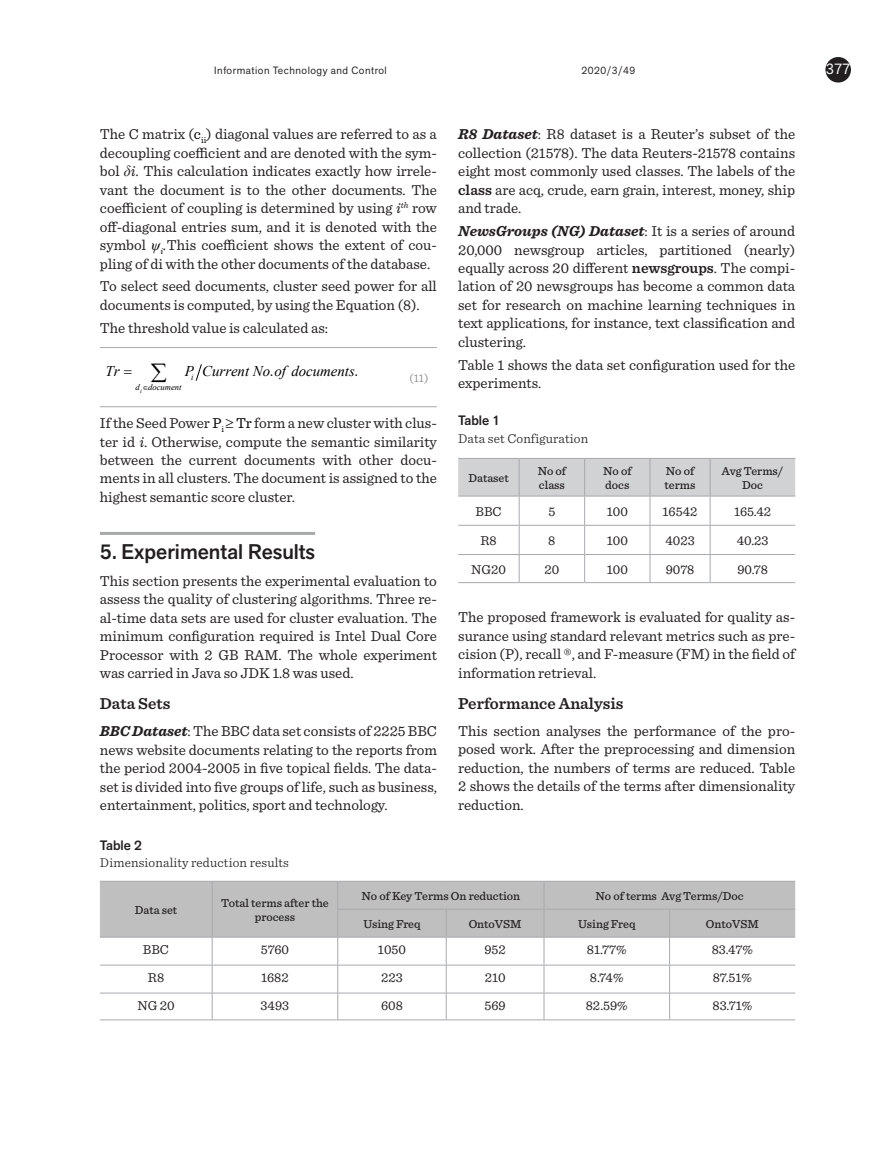
<style>
.page{position:relative;width:893px;height:1149px;background:#fff}
.page>*{position:absolute;margin:0;border:0;box-sizing:border-box;transform-origin:0 0}
.skyrelis{font:500 21px "Akzid Grtsk Next";color:#231f20}
.Skyrelis_1_1{font:600 16.5px "Sentinel";color:#231f20}
.pagrindinis{font:15px/18.5px "Sentinel";color:#231f20;text-align:justify}
.t1{font:15px "Akzid Grtsk Next";color:#fff}
.t2{font:italic 14.85px "Times New Roman";color:#000}
.t3{font:14.85px "Times New Roman";color:#000}
.Body_Text{font:13.5px "Sentinel";color:#231f20}
.Pav_pavadin{font:300 13.5px "Sentinel";letter-spacing:.01em;color:#231f20}
.Pav_nr{font:500 13.5px "Akzid Grtsk Next";color:#231f20}
.lent_kepure_inform{font:500 12px/14.4px "Sentinel";color:#231f20}
.pagrindinis-2{font:300 12px "Sentinel";color:#808285}
.t4{font:10.5px "Akzid Grtsk Next";letter-spacing:.05em;color:#231f20}
.t5{font:italic 8.55px "Times New Roman";color:#000}
.t6{font:italic 6.3px "Times New Roman";color:#000}
.s1{color:#000}
.s2{font-family:"Times New Roman";font-style:italic}
.s3{font-style:italic}
.s4{font-family:"Times New Roman";font-style:italic;color:#000}
.s5{font-style:normal}
.s6{font-weight:700;font-style:italic}
.s7{font-weight:600}
</style>
<div class="page">
<div style="left:825px;top:57px;width:26px;height:25px;background:#231f20;border-radius:50%"></div>
<hr style="left:100px;top:531px;width:215px;height:3px;background:#a8a9ad">
<hr style="left:100px;top:347px;width:296px;height:1px;background:#a8a9ad">
<hr style="left:396px;top:347px;width:41px;height:1px;background:#a8a9ad">
<hr style="left:100px;top:406px;width:296px;height:1px;background:#a8a9ad">
<hr style="left:396px;top:406px;width:41px;height:1px;background:#a8a9ad">
<svg style="left:195px;top:364px;width:7px;height:17px"></svg>
<svg style="left:458px;top:458px;width:337px;height:124px"></svg>
<hr style="left:458px;top:582px;width:61px;height:1px;background:#a8a9ad">
<hr style="left:519px;top:582px;width:66px;height:1px;background:#a8a9ad">
<hr style="left:585px;top:582px;width:65px;height:1px;background:#a8a9ad">
<hr style="left:650px;top:582px;width:60px;height:1px;background:#a8a9ad">
<hr style="left:710px;top:582px;width:85px;height:1px;background:#a8a9ad">
<hr style="left:100px;top:880px;width:112px;height:1px;background:#a8a9ad">
<hr style="left:212px;top:880px;width:126px;height:1px;background:#a8a9ad">
<hr style="left:338px;top:880px;width:108px;height:1px;background:#a8a9ad">
<hr style="left:446px;top:880px;width:98px;height:1px;background:#a8a9ad">
<hr style="left:544px;top:880px;width:126px;height:1px;background:#a8a9ad">
<hr style="left:670px;top:880px;width:125px;height:1px;background:#a8a9ad">
<svg style="left:100px;top:881px;width:695px;height:138px"></svg>
<hr style="left:100px;top:1019px;width:112px;height:1px;background:#a8a9ad">
<hr style="left:212px;top:1019px;width:126px;height:1px;background:#a8a9ad">
<hr style="left:338px;top:1019px;width:108px;height:1px;background:#a8a9ad">
<hr style="left:446px;top:1019px;width:98px;height:1px;background:#a8a9ad">
<hr style="left:544px;top:1019px;width:126px;height:1px;background:#a8a9ad">
<hr style="left:670px;top:1019px;width:125px;height:1px;background:#a8a9ad">
<p class="t4" style="left:214px;top:63px;width:174px">Information Technology and Control</p>
<p class="t4" style="left:581px;top:63px;width:55px">2020/3/49</p>
<p class="t1" style="left:826px;top:59px;width:26px">377</p>
<p class="pagrindinis" style="left:100px;top:124px;width:338px">The C matrix (<span class="s1">c</span><sub>ii</sub>) diagonal values are referred to as a decoupling coefficient and are denoted with the sym&shy;bol <span class="s2">δ</span><span class="s3">i.</span> This calculation indicates exactly how irrele&shy;vant the document is to the other documents. The coefficient of coupling is determined by using <span class="s3">i</span><sup>th</sup> row off-diagonal entries sum, and it is denoted with the symbol <span class="s4">ψ</span><sub>i</sub><span class="s3">.</span>This coefficient shows the extent of cou&shy;pling of di with the other documents of the database.</p>
<p class="pagrindinis" style="left:100px;top:276px;width:338px">To select seed documents, cluster seed power for all documents is computed, by using the Equation (8).</p>
<p class="pagrindinis" style="left:100px;top:317px;width:230px">The threshold value is calculated as:</p>
<p class="t2" style="left:185px;top:361px;width:175px">P Current No of documents<span class="s5">.</span></p>
<p class="t2" style="left:105px;top:361px;width:16px">Tr</p>
<p class="pagrindinis-2" style="left:409px;top:369px;width:20px">(11)</p>
<p class="pagrindinis" style="left:100px;top:413px;width:338px">If the Seed Power <span class="s1">P</span><sub>i</sub> <span class="s1">≥ Tr</span> form a new cluster with clus&shy;ter id <span class="s3">i</span>. Otherwise, compute the semantic similarity between the current documents with other docu&shy;ments in all clusters. The document is assigned to the highest semantic score cluster.</p>
<p class="skyrelis" style="left:100px;top:538px;width:217px">5. Experimental Results</p>
<p class="pagrindinis" style="left:100px;top:570px;width:339px">This section presents the experimental evaluation to assess the quality of clustering algorithms. Three re&shy;al-time data sets are used for cluster evaluation. The minimum configuration required is Intel Dual Core Processor with 2 GB RAM. The whole experiment was carried in Java so JDK 1.8 was used.</p>
<p class="Skyrelis_1_1" style="left:100px;top:691px;width:72px">Data Sets</p>
<p class="pagrindinis" style="left:100px;top:721px;width:339px"><span class="s6">BBC Dataset</span>: The BBC data set consists of 2225 BBC news website documents relating to the reports from the period 2004-2005 in five topical fields. The data&shy;set is divided into five groups of life, such as business, entertainment, politics, sport and technology.</p>
<p class="t5" style="left:191px;top:371px;width:4px">i</p>
<p class="t3" style="left:270px;top:360px;width:5px">.</p>
<p class="t5" style="left:136px;top:381px;width:47px">d document</p>
<p class="t6" style="left:140px;top:386px;width:3px">i</p>
<p class="pagrindinis" style="left:458px;top:124px;width:339px"><span class="s6">R8 Dataset</span>: R8 dataset is a Reuter’s subset of the collection (21578). The data Reuters-21578 contains eight most commonly used classes. The labels of the <span class="s7">class</span> are acq, crude, earn grain, interest, money, ship and trade.</p>
<p class="pagrindinis" style="left:458px;top:221px;width:339px"><span class="s6">NewsGroups (NG) Dataset</span>: It is a series of around 20,000 newsgroup articles, partitioned (nearly) equally across 20 different <span class="s7">newsgroups</span>. The compi&shy;lation of 20 newsgroups has become a common data set for research on machine learning techniques in text applications, for instance, text classification and clustering.</p>
<p class="pagrindinis" style="left:458px;top:354px;width:338px">Table 1 shows the data set configuration used for the experiments.</p>
<p class="Pav_nr" style="left:458px;top:411px;width:43px">Table 1</p>
<p class="Pav_pavadin" style="left:458px;top:428px;width:132px">Data set Configuration</p>
<p class="lent_kepure_inform" style="left:468px;top:470px;width:42px">Dataset</p>
<p class="lent_kepure_inform" style="left:538px;top:463px;width:30px">No of class</p>
<p class="lent_kepure_inform" style="left:603px;top:463px;width:30px">No of docs</p>
<p class="lent_kepure_inform" style="left:665px;top:463px;width:32px">No of terms</p>
<p class="lent_kepure_inform" style="left:722px;top:463px;width:63px;text-align:center">Avg Terms/<br>Doc</p>
<p class="Body_Text" style="left:476px;top:501px;width:28px">BBC</p>
<p class="Body_Text" style="left:548px;top:501px;width:8px">5</p>
<p class="Body_Text" style="left:607px;top:501px;width:23px">100</p>
<p class="Body_Text" style="left:663px;top:501px;width:36px">16542</p>
<p class="Body_Text" style="left:734px;top:501px;width:39px">165.42</p>
<p class="Body_Text" style="left:480px;top:530px;width:18px">R8</p>
<p class="Body_Text" style="left:548px;top:530px;width:9px">8</p>
<p class="Body_Text" style="left:607px;top:530px;width:23px">100</p>
<p class="Body_Text" style="left:665px;top:530px;width:31px">4023</p>
<p class="Body_Text" style="left:737px;top:530px;width:33px">40.23</p>
<p class="Body_Text" style="left:471px;top:559px;width:36px">NG20</p>
<p class="Body_Text" style="left:544px;top:559px;width:16px">20</p>
<p class="Body_Text" style="left:607px;top:559px;width:23px">100</p>
<p class="Body_Text" style="left:666px;top:559px;width:30px">9078</p>
<p class="Body_Text" style="left:737px;top:559px;width:32px">90.78</p>
<p class="pagrindinis" style="left:458px;top:606px;width:338px">The proposed framework is evaluated for quality as&shy;surance using standard relevant metrics such as pre&shy;cision (P), recall ®, and F-measure (FM) in the field of information retrieval.</p>
<p class="Skyrelis_1_1" style="left:458px;top:690px;width:167px">Performance Analysis</p>
<p class="pagrindinis" style="left:458px;top:720px;width:339px">This section analyses the performance of the pro&shy;posed work. After the preprocessing and dimension reduction, the numbers of terms are reduced. Table 2 shows the details of the terms after dimensionality reduction.</p>
<p class="Pav_nr" style="left:100px;top:835px;width:43px">Table 2</p>
<p class="Pav_pavadin" style="left:100px;top:852px;width:191px">Dimensionality reduction results</p>
<p class="lent_kepure_inform" style="left:135px;top:901px;width:44px">Data set</p>
<p class="lent_kepure_inform" style="left:221px;top:894px;width:109px;text-align:center">Total terms after the process</p>
<p class="lent_kepure_inform" style="left:362px;top:887px;width:160px">No of Key Terms On reduction</p>
<p class="lent_kepure_inform" style="left:596px;top:887px;width:150px">No of terms Avg Terms/Doc</p>
<p class="lent_kepure_inform" style="left:363px;top:915px;width:59px">Using Freq</p>
<p class="lent_kepure_inform" style="left:469px;top:915px;width:54px">OntoVSM</p>
<p class="lent_kepure_inform" style="left:578px;top:915px;width:59px">Using Freq</p>
<p class="lent_kepure_inform" style="left:706px;top:915px;width:54px">OntoVSM</p>
<p class="Body_Text" style="left:143px;top:939px;width:28px">BBC</p>
<p class="Body_Text" style="left:261px;top:939px;width:30px">5760</p>
<p class="Body_Text" style="left:378px;top:939px;width:30px">1050</p>
<p class="Body_Text" style="left:484px;top:939px;width:23px">952</p>
<p class="Body_Text" style="left:587px;top:939px;width:41px">81.77%</p>
<p class="Body_Text" style="left:712px;top:939px;width:43px">83.47%</p>
<p class="Body_Text" style="left:148px;top:967px;width:18px">R8</p>
<p class="Body_Text" style="left:261px;top:967px;width:29px">1682</p>
<p class="Body_Text" style="left:381px;top:967px;width:23px">223</p>
<p class="Body_Text" style="left:485px;top:967px;width:22px">210</p>
<p class="Body_Text" style="left:590px;top:967px;width:35px">8.74%</p>
<p class="Body_Text" style="left:713px;top:967px;width:41px">87.51%</p>
<p class="Body_Text" style="left:137px;top:995px;width:39px">NG 20</p>
<p class="Body_Text" style="left:261px;top:995px;width:30px">3493</p>
<p class="Body_Text" style="left:381px;top:995px;width:23px">608</p>
<p class="Body_Text" style="left:484px;top:995px;width:23px">569</p>
<p class="Body_Text" style="left:586px;top:995px;width:44px">82.59%</p>
<p class="Body_Text" style="left:712px;top:995px;width:41px">83.71%</p>
</div>
